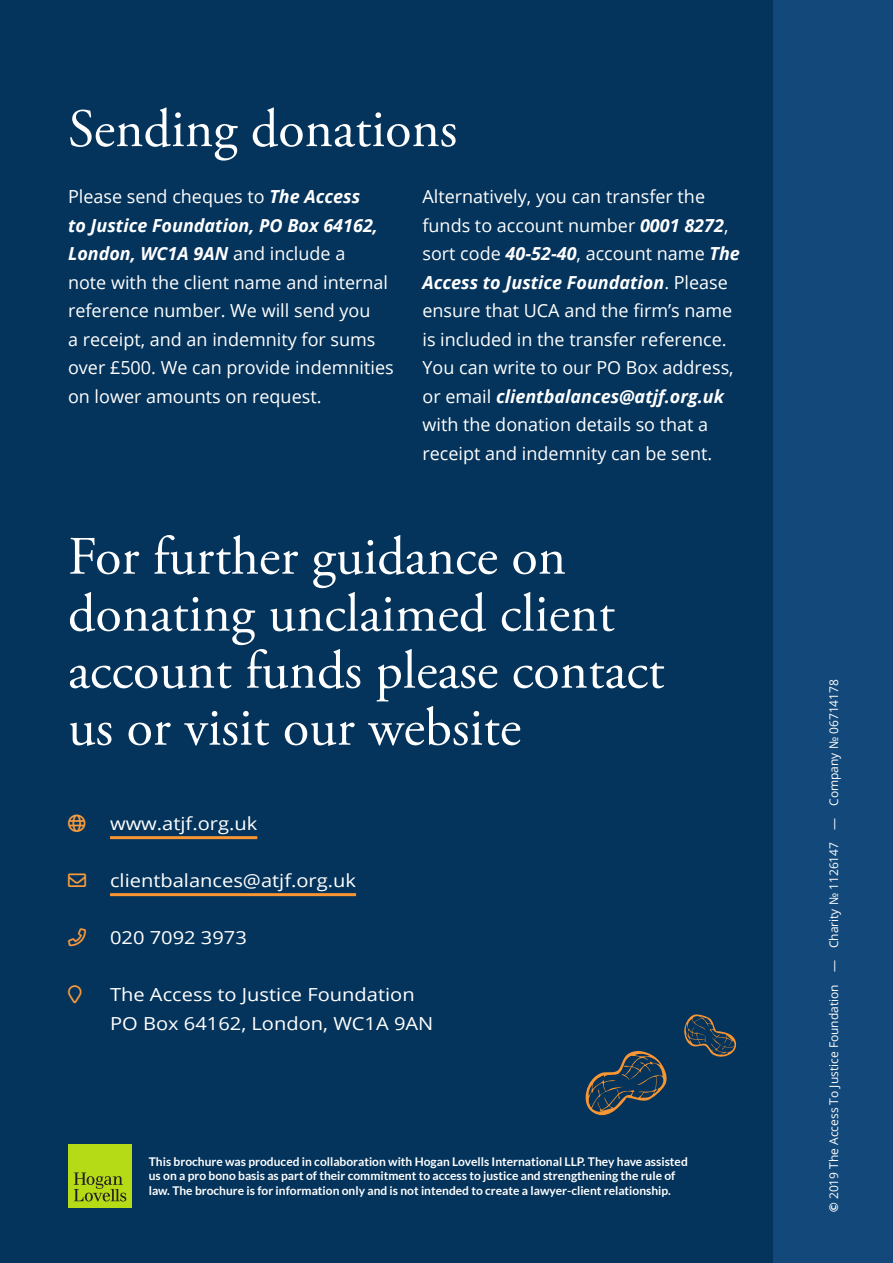
<style>
.page{position:relative;width:893px;height:1263px;background:#04335b}
.page>*{position:absolute;margin:0;border:0;box-sizing:border-box;transform-origin:0 0}
.Heading_-_Lv1{font:54px/57px "Adobe Garamond Pro";color:#fff}
.Body_-_MASTER{font:18px/28.5px "Open Sans";color:#fff}
.Body_-_MASTER-2{font:18px/28.5px "Open Sans";color:#fff;scale:1.12 1}
.Body_-_MASTER-3{font:18px "Font Awesome 5 Pro";color:#f89b3d}
.t1{font:700 12px/14.4px "Lato";color:#fff}
.t2{font:12px "Open Sans";color:#fff}
.s1{font-weight:700;font-style:italic}
.s2{color:#f89b3d}
.s3{font-family:"Lato";font-weight:700}
</style>
<div class="page">
<div style="left:774px;top:0;width:119px;height:1263px;background:#12497a"></div>
<hr style="left:110px;top:836px;width:147px;height:3px;background:#f89633">
<hr style="left:110px;top:893px;width:246px;height:3px;background:#f89633">
<div style="left:68px;top:1144px;width:64px;height:63px;background:#b5db17"></div>
<svg style="left:74px;top:1172px;width:52px;height:29px"></svg>
<svg style="left:585px;top:1051px;width:82px;height:65px"></svg>
<svg style="left:684px;top:1014px;width:52px;height:43px"></svg>
<p class="Heading_-_Lv1" style="left:68px;top:102px;width:391px">Sending donations</p>
<p class="Body_-_MASTER" style="left:68px;top:182px;width:327px">Please send cheques to <span class="s1">The Access<br>to Justice Foundation, PO Box 64162, London, WC1A 9AN</span> and include a<br>note with the client name and internal reference number. We will send you<br>a receipt, and an indemnity for sums over £500. We can provide indemnities on lower amounts on request.</p>
<p class="Body_-_MASTER" style="left:422px;top:182px;width:319px">Alternatively, you can transfer the funds to account number <span class="s1">0001 8272</span>, sort code <span class="s1">40-52-40</span>, account name <span class="s1">The Access to Justice Foundation</span>. Please ensure that UCA and the firm’s name is included in the transfer reference.<br>You can write to our PO Box address, or email <span class="s1">clientbalances@atjf.org.uk </span>with the donation details so that a receipt and indemnity can be sent.</p>
<p class="Heading_-_Lv1" style="left:68px;top:530px;width:598px">For further guidance on donating unclaimed client account funds please contact us or visit our website</p>
<p class="Body_-_MASTER-2" style="left:110px;top:809px;width:133px">www.atjf.org.uk</p>
<p class="Body_-_MASTER-3" style="left:68px;top:871px;width:20px">■❖●□</p>
<p class="Body_-_MASTER-2" style="left:110px;top:866px;width:221px">clientbalances@atjf.org.uk</p>
<p class="Body_-_MASTER-2" style="left:68px;top:923px;width:161px"><span class="s2">★</span> 020 7092 3973</p>
<p class="Body_-_MASTER-2" style="left:110px;top:980px;width:290px">The Access to Justice Foundation<br>PO Box 64162, London, WC1A 9AN</p>
<p class="t1" style="left:149px;top:1154px;width:540px">This brochure was produced in collaboration with Hogan Lovells International LLP. They have assisted us on a pro bono basis as part of their commitment to access to justice and strengthening the rule of law. The brochure is for information only and is not intended to create a lawyer-client relationship.</p>
<p class="t2" style="left:826px;top:1212px;width:534px;rotate:-90deg"><span class="s3">©</span> 2019 The Access To Justice Foundation — Charity № 1126147 — Company № 06714178</p>
</div>
